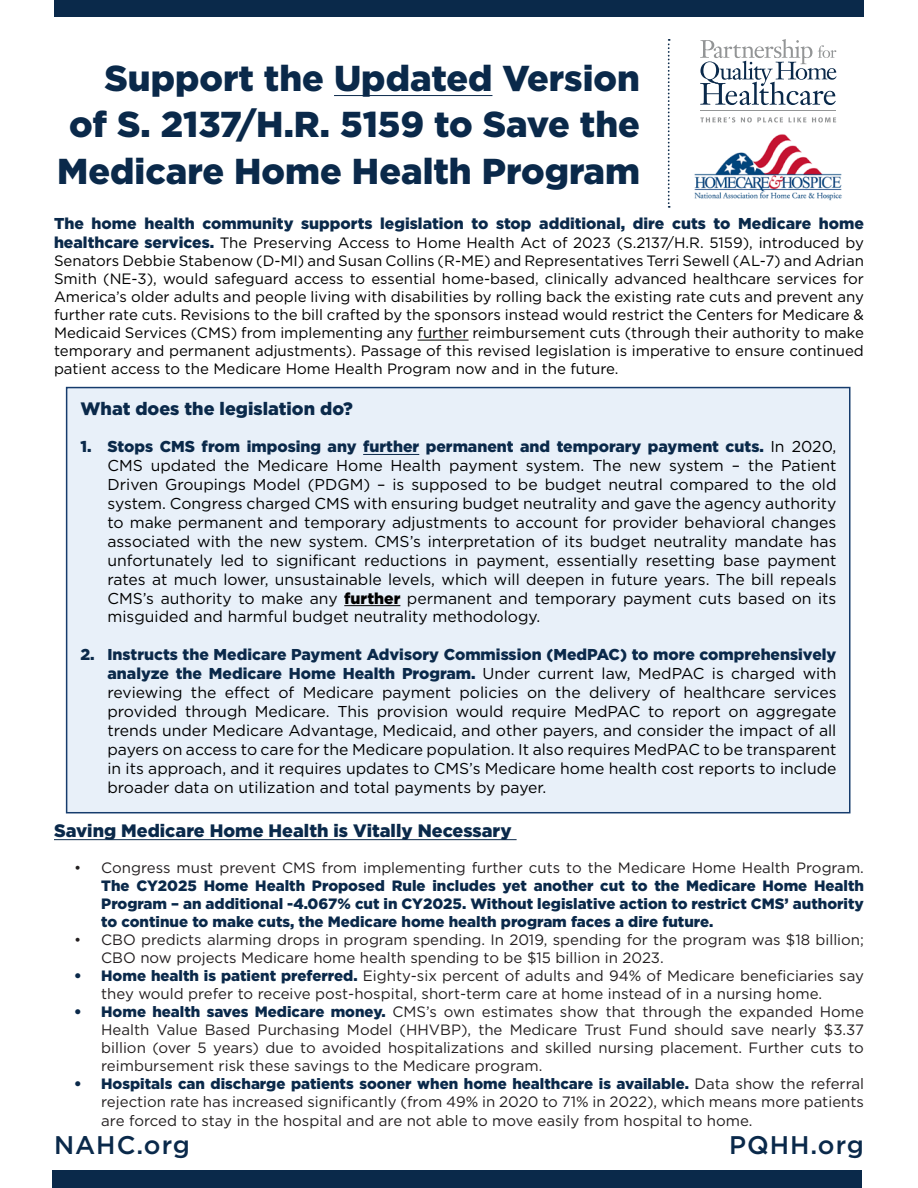
<style>
.page{position:relative;width:918px;height:1188px;background:#fff}
.page>*{position:absolute;margin:0;border:0;box-sizing:border-box;transform-origin:0 0}
.t1{font:900 36px/46.5px "Gotham HTF";color:#0a294a;text-align:right}
.t2{font:500 25.5px "Gotham";letter-spacing:.04em;color:#0a294a}
.t3{font:900 18px "Gotham HTF";color:#0a294a}
.t4{font:15.75px/18.9px "Gotham HTF";color:#000;text-align:justify}
.t5{font:900 15.75px "Gotham HTF";color:#0a294a}
.t6{font:15px/18px "Gotham HTF";color:#231f20}
.t7{font:15px/18px "Gotham HTF";color:#000;text-align:justify}
.t8{font:900 15px/18px "Gotham HTF";color:#0a294a;text-align:justify}
.s1{font-weight:900;font-size:15.75px;color:#0a294a}
.s2{font-weight:900;color:#0a294a}
.s3{font-weight:900}
.s4{font-weight:400;color:#231f20}
</style>
<div class="page">
<div style="left:66px;top:387px;width:784px;height:426px;background:#e8f0f9;border:2px solid #163c6d"></div>
<div style="left:54px;top:0;width:810px;height:16px;background:#0a294a"></div>
<div style="left:52px;top:1171px;width:810px;height:17px;background:#0a294a"></div>
<hr style="left:334px;top:95px;width:158px;height:1px;background:#0a294a">
<svg style="left:668px;top:39px;width:2px;height:169px"></svg>
<hr style="left:418px;top:340px;width:51px;height:1px;background:#000">
<svg style="left:700px;top:39px;width:136px;height:66px"></svg>
<hr style="left:700px;top:110px;width:136px;height:1px;background:#939596">
<svg style="left:700px;top:117px;width:35px;height:5px"></svg>
<svg style="left:741px;top:117px;width:42px;height:5px"></svg>
<svg style="left:789px;top:117px;width:17px;height:5px"></svg>
<svg style="left:812px;top:117px;width:24px;height:5px"></svg>
<img style="left:694px;top:134px;width:148px;height:67px">
<hr style="left:363px;top:454px;width:56px;height:1px;background:#0a294a">
<hr style="left:344px;top:605px;width:56px;height:1px;background:#000">
<hr style="left:54px;top:839px;width:463px;height:1px;background:#0a294a">
<p class="t1" style="left:57px;top:54px;width:584px">Support the Updated Version<br>of S. 2137/H.R. 5159 to Save the<br>Medicare Home Health Program</p>
<p class="t5" style="left:54px;top:215px;width:812px">The home health community supports legislation to stop additional, dire cuts to Medicare home</p>
<p class="t7" style="left:54px;top:234px;width:812px"><span class="s1">healthcare services.</span> The Preserving Access to Home Health Act of 2023 (S.2137/H.R. 5159), introduced by Senators Debbie Stabenow (D-MI) and Susan Collins (R-ME) and Representatives Terri Sewell (AL-7) and Adrian Smith (NE-3), would safeguard access to essential home-based, clinically advanced healthcare services for America’s older adults and people living with disabilities by rolling back the existing rate cuts and prevent any further rate cuts. Revisions to the bill crafted by the sponsors instead would restrict the Centers for Medicare &amp; Medicaid Services (CMS) from implementing any further reimbursement cuts (through their authority to make temporary and permanent adjustments). Passage of this revised legislation is imperative to ensure continued patient access to the Medicare Home Health Program now and in the future.</p>
<p class="t3" style="left:80px;top:399px;width:274px">What does the legislation do?</p>
<p class="t4" style="left:107px;top:437px;width:731px;text-indent:-27px"><span class="s2">1. Stops CMS from imposing any further permanent and temporary payment cuts.</span> In 2020, CMS updated the Medicare Home Health payment system. The new system – the Patient Driven Groupings Model (PDGM) – is supposed to be budget neutral compared to the old system. Congress charged CMS with ensuring budget neutrality and gave the agency authority to make permanent and temporary adjustments to account for provider behavioral changes associated with the new system. CMS’s interpretation of its budget neutrality mandate has unfortunately led to significant reductions in payment, essentially resetting base payment rates at much lower, unsustainable levels, which will deepen in future years. The bill repeals CMS’s authority to make any <span class="s3">further</span> permanent and temporary payment cuts based on its misguided and harmful budget neutrality methodology.</p>
<p class="t4" style="left:107px;top:645px;width:731px;text-indent:-27px"><span class="s2">2. Instructs the Medicare Payment Advisory Commission (MedPAC) to more comprehensively analyze the Medicare Home Health Program.</span> Under current law, MedPAC is charged with reviewing the effect of Medicare payment policies on the delivery of healthcare services provided through Medicare. This provision would require MedPAC to report on aggregate trends under Medicare Advantage, Medicaid, and other payers, and consider the impact of all payers on access to care for the Medicare population. It also requires MedPAC to be transparent in its approach, and it requires updates to CMS’s Medicare home health cost reports to include broader data on utilization and total payments by payer.</p>
<p class="t3" style="left:54px;top:820px;width:459px">Saving Medicare Home Health is Vitally Necessary</p>
<p class="t8" style="left:101px;top:859px;width:764px;text-indent:-27px"><span class="s4">• Congress must prevent CMS from implementing further cuts to the Medicare Home Health Program.<br></span>The CY2025 Home Health Proposed Rule includes yet another cut to the Medicare Home Health Program – an additional -4.067% cut in CY2025. Without legislative action to restrict CMS’ authority to continue to make cuts, the Medicare home health program faces a dire future.</p>
<p class="t6" style="left:101px;top:931px;width:764px;text-indent:-27px">• CBO predicts alarming drops in program spending. In 2019, spending for the program was $18 billion;<br>CBO now projects Medicare home health spending to be $15 billion in 2023.</p>
<p class="t6" style="left:101px;top:967px;width:764px;text-indent:-27px"><span class="s2">• Home health is patient preferred.</span> Eighty-six percent of adults and 94% of Medicare beneficiaries say they would prefer to receive post-hospital, short-term care at home instead of in a nursing home.</p>
<p class="t6" style="left:101px;top:1003px;width:764px;text-align:justify;text-indent:-27px"><span class="s2">• Home health saves Medicare money.</span> CMS’s own estimates show that through the expanded Home Health Value Based Purchasing Model (HHVBP), the Medicare Trust Fund should save nearly $3.37 billion (over 5 years) due to avoided hospitalizations and skilled nursing placement. Further cuts to reimbursement risk these savings to the Medicare program.</p>
<p class="t6" style="left:101px;top:1075px;width:764px;line-height:18.5px;text-align:justify;text-indent:-27px"><span class="s2">• Hospitals can discharge patients sooner when home healthcare is available.</span> Data show the referral rejection rate has increased significantly (from 49% in 2020 to 71% in 2022), which means more patients are forced to stay in the hospital and are not able to move easily from hospital to home.</p>
<p class="t2" style="left:54px;top:1129px;width:137px">NAHC.org</p>
<p class="t2" style="left:729px;top:1129px;width:136px">PQHH.org</p>
</div>
